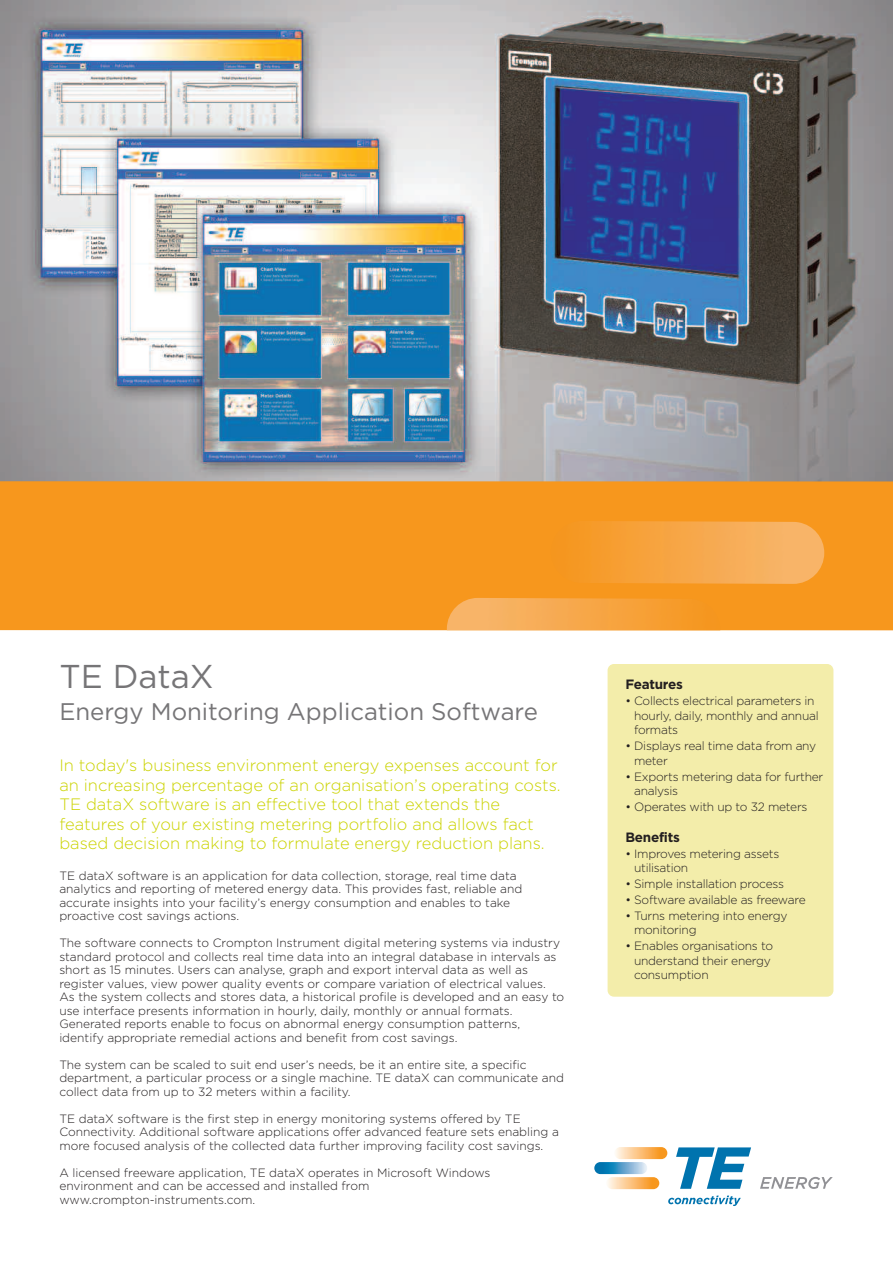
<style>
.page{position:relative;width:893px;height:1263px;background:#fff}
.page>*{position:absolute;margin:0;border:0;box-sizing:border-box;transform-origin:0 0}
.t1{font:33px "Gotham";color:#767577}
.t2{font:24px "Gotham";color:#767577}
.t3{font:300 16.5px/19.5px "Gotham";color:#cbd300}
.t4{font:700 13.5px "Gotham";letter-spacing:-.02em;color:#231f20}
.t5{font:300 12px/13.5px "Gotham";color:#231f20}
.t6{font:300 12px/14.4px "Gotham";letter-spacing:-.02em;color:#231f20}
</style>
<div class="page">
<img style="left:0;top:0;width:893px;height:481px">
<div style="left:608px;top:664px;width:225px;height:333px;background:#f3edaa;border-radius:6px"></div>
<svg style="left:760px;top:1177px;width:73px;height:12px"></svg>
<svg style="left:614px;top:1147px;width:53px;height:12px"></svg>
<svg style="left:606px;top:1177px;width:53px;height:12px"></svg>
<svg style="left:594px;top:1162px;width:53px;height:12px"></svg>
<svg style="left:676px;top:1147px;width:75px;height:42px"></svg>
<svg style="left:668px;top:1195px;width:73px;height:11px"></svg>
<div style="left:0;top:481px;width:893px;height:149px;background:#f7971d"></div>
<img style="left:551px;top:521px;width:273px;height:63px">
<img style="left:447px;top:598px;width:273px;height:32px">
<h1 class="t1" style="left:59px;top:657px;width:156px">TE DataX</h1>
<h2 class="t2" style="left:59px;top:698px;width:480px">Energy Monitoring Application Software</h2>
<p class="t3" style="left:59px;top:756px;width:503px">In today's business environment energy expenses account for an increasing percentage of an organisation’s operating costs.<br>TE dataX software is an effective tool that extends the features of your existing metering portfolio and allows fact based decision making to formulate energy reduction plans.</p>
<p class="t5" style="left:59px;top:869px;width:464px">TE dataX software is an application for data collection, storage, real time data analytics and reporting of metered energy data. This provides fast, reliable and accurate insights into your facility’s energy consumption and enables to take proactive cost savings actions.</p>
<p class="t5" style="left:59px;top:936px;width:506px">The software connects to Crompton Instrument digital metering systems via industry standard protocol and collects real time data into an integral database in intervals as short as 15 minutes. Users can analyse, graph and export interval data as well as register values, view power quality events or compare variation of electrical values.<br>As the system collects and stores data, a historical profile is developed and an easy to use interface presents information in hourly, daily, monthly or annual formats.<br>Generated reports enable to focus on abnormal energy consumption patterns, identify appropriate remedial actions and benefit from cost savings.</p>
<p class="t5" style="left:59px;top:1058px;width:506px">The system can be scaled to suit end user’s needs, be it an entire site, a specific department, a particular process or a single machine. TE dataX can communicate and collect data from up to 32 meters within a facility.</p>
<p class="t5" style="left:59px;top:1112px;width:501px">TE dataX software is the first step in energy monitoring systems offered by TE<br>Connectivity. Additional software applications offer advanced feature sets enabling a more focused analysis of the collected data further improving facility cost savings.</p>
<p class="t5" style="left:59px;top:1166px;width:433px">A licensed freeware application, TE dataX operates in Microsoft Windows environment and can be accessed and installed from www.crompton-instruments.com.</p>
<p class="t4" style="left:625px;top:676px;width:59px">Features</p>
<p class="t6" style="left:634px;top:694px;width:186px;text-indent:-9px">• Collects electrical parameters in hourly, daily, monthly and annual formats</p>
<p class="t6" style="left:634px;top:739px;width:184px;text-indent:-9px">• Displays real time data from any meter</p>
<p class="t6" style="left:634px;top:769px;width:191px;text-indent:-9px">• Exports metering data for further analysis</p>
<p class="t6" style="left:625px;top:799px;width:184px">• Operates with up to 32 meters</p>
<p class="t4" style="left:625px;top:829px;width:56px">Benefits</p>
<p class="t6" style="left:634px;top:846px;width:147px;text-indent:-9px">• Improves metering assets utilisation</p>
<p class="t6" style="left:625px;top:877px;width:160px">• Simple installation process</p>
<p class="t6" style="left:625px;top:893px;width:182px">• Software available as freeware</p>
<p class="t6" style="left:634px;top:909px;width:155px;text-indent:-9px">• Turns metering into energy monitoring</p>
<p class="t6" style="left:634px;top:939px;width:141px;text-indent:-9px">• Enables organisations to understand their energy consumption</p>
</div>
